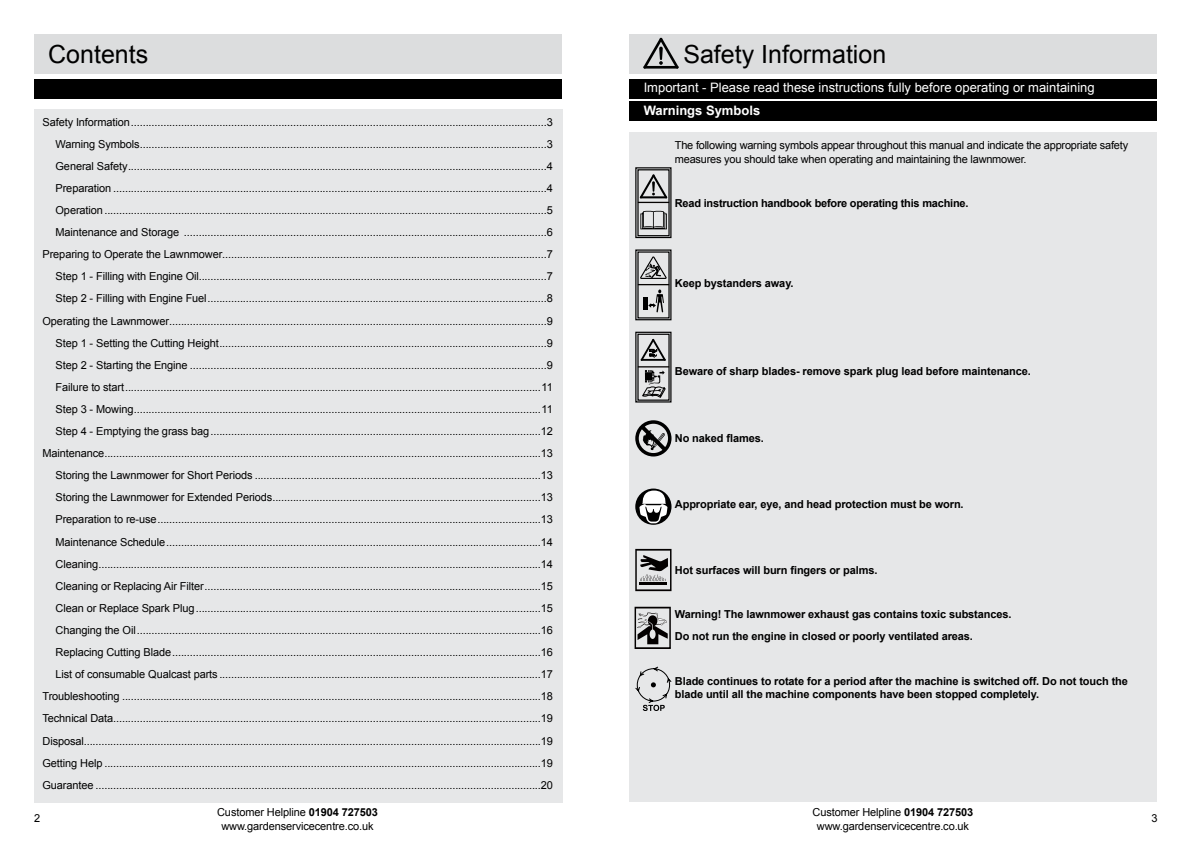
<style>
.page{position:relative;width:1191px;height:842px;background:#fff}
.page>*{position:absolute;margin:0;border:0;box-sizing:border-box;transform-origin:0 0}
.t1{font:25px "Arial";color:#000}
.t2{font:13px "Arial";color:#fff}
.t3{font:700 13px "Arial";color:#fff}
.t4{font:11px/22.1px "Arial";letter-spacing:-.01em;color:#000;text-align:center}
.t5{font:700 11px/22.1px "Arial";letter-spacing:-.01em;color:#000}
.s1{font-weight:700}
</style>
<div class="page">
<div style="left:629px;top:34px;width:528px;height:40px;background:#dcddde"></div>
<div style="left:629px;top:79px;width:528px;height:20px;background:#000"></div>
<svg style="left:643px;top:38px;width:36px;height:31px"></svg>
<div style="left:34px;top:79px;width:527px;height:20px;background:#000"></div>
<div style="left:34px;top:34px;width:527px;height:40px;background:#dcddde"></div>
<div style="left:34px;top:109px;width:528px;height:693px;background:#e6e7e8"></div>
<div style="left:629px;top:133px;width:528px;height:669px;background:#e6e7e8"></div>
<div style="left:629px;top:101px;width:528px;height:20px;background:#000"></div>
<svg style="left:635px;top:167px;width:37px;height:72px"></svg>
<svg style="left:635px;top:249px;width:37px;height:72px"></svg>
<hr style="left:643px;top:297px;width:4px;height:12px;background:#000">
<svg style="left:635px;top:331px;width:37px;height:72px"></svg>
<svg style="left:635px;top:420px;width:36px;height:36px"></svg>
<svg style="left:635px;top:489px;width:36px;height:36px"></svg>
<svg style="left:639px;top:490px;width:28px;height:33px"></svg>
<svg style="left:635px;top:549px;width:36px;height:42px"></svg>
<svg style="left:634px;top:607px;width:37px;height:42px"></svg>
<svg style="left:635px;top:666px;width:37px;height:45px"></svg>
<h1 class="t1" style="left:48px;top:38px;width:102px">Contents</h1>
<p class="t4" style="left:43px;top:111px;width:512px;text-align:right">Safety Information.............................................................................................................................................3<br>Warning Symbols..........................................................................................................................................3<br>General Safety..............................................................................................................................................4<br>Preparation ...................................................................................................................................................4<br>Operation......................................................................................................................................................5<br>Maintenance and Storage ...........................................................................................................................6<br>Preparing to Operate the Lawnmower..............................................................................................................7<br>Step 1 - Filling with Engine Oil......................................................................................................................7<br>Step 2 - Filling with Engine Fuel...................................................................................................................8<br>Operating the Lawnmower................................................................................................................................9<br>Step 1 - Setting the Cutting Height...............................................................................................................9<br>Step 2 - Starting the Engine .........................................................................................................................9<br>Failure to start.............................................................................................................................................11<br>Step 3 - Mowing..........................................................................................................................................11<br>Step 4 - Emptying the grass bag................................................................................................................12<br>Maintenance....................................................................................................................................................13<br>Storing the Lawnmower for Short Periods .................................................................................................13<br>Storing the Lawnmower for Extended Periods...........................................................................................13<br>Preparation to re-use..................................................................................................................................13<br>Maintenance Schedule...............................................................................................................................14<br>Cleaning......................................................................................................................................................14<br>Cleaning or Replacing Air Filter..................................................................................................................15<br>Clean or Replace Spark Plug.....................................................................................................................15<br>Changing the Oil.........................................................................................................................................16<br>Replacing Cutting Blade.............................................................................................................................16<br>List of consumable Qualcast parts .............................................................................................................17<br>Troubleshooting ..............................................................................................................................................18<br>Technical Data.................................................................................................................................................19<br>Disposal...........................................................................................................................................................19<br>Getting Help ....................................................................................................................................................19<br>Guarantee .......................................................................................................................................................20</p>
<p class="t4" style="left:34px;top:807px;width:8px">2</p>
<p class="t4" style="left:217px;top:805px;width:162px;line-height:13.6px">Customer Helpline <span class="s1">01904 727503 </span>www.gardenservicecentre.co.uk</p>
<p class="t1" style="left:683px;top:38px;width:204px">Safety Information</p>
<p class="t2" style="left:643px;top:79px;width:452px">Important - Please read these instructions fully before operating or maintaining</p>
<p class="t3" style="left:643px;top:102px;width:118px">Warnings Symbols</p>
<p class="t4" style="left:675px;top:138px;width:455px;line-height:13.6px;text-align:left">The following warning symbols appear throughout this manual and indicate the appropriate safety measures you should take when operating and maintaining the lawnmower.</p>
<p class="t5" style="left:675px;top:192px;width:295px">Read instruction handbook before operating this machine.</p>
<p class="t5" style="left:675px;top:272px;width:120px">Keep bystanders away.</p>
<p class="t5" style="left:675px;top:361px;width:357px">Beware of sharp blades- remove spark plug lead before maintenance.</p>
<p class="t5" style="left:675px;top:427px;width:90px">No naked flames.</p>
<p class="t5" style="left:675px;top:493px;width:290px">Appropriate ear, eye, and head protection must be worn.</p>
<p class="t5" style="left:675px;top:560px;width:204px">Hot surfaces will burn fingers or palms.</p>
<p class="t5" style="left:675px;top:604px;width:338px">Warning! The lawnmower exhaust gas contains toxic substances.<br>Do not run the engine in closed or poorly ventilated areas.</p>
<p class="t5" style="left:675px;top:674px;width:454px;line-height:13.6px">Blade continues to rotate for a period after the machine is switched off. Do not touch the blade until all the machine components have been stopped completely.</p>
<p class="t4" style="left:812px;top:805px;width:162px;line-height:13.6px">Customer Helpline <span class="s1">01904 727503 </span>www.gardenservicecentre.co.uk</p>
<p class="t4" style="left:1151px;top:807px;width:8px">3</p>
</div>
